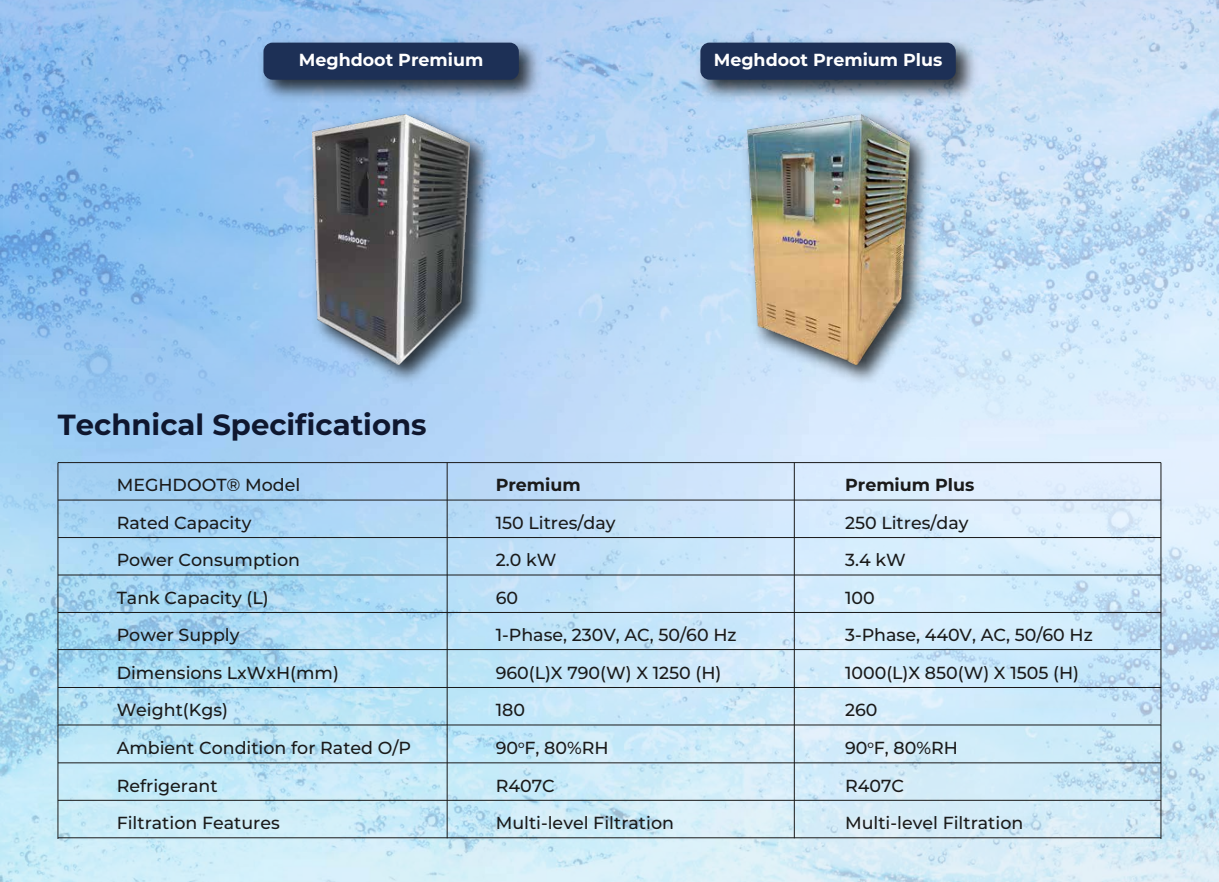
<style>
.page{position:relative;width:1219px;height:882px;background:#fff}
.page>*{position:absolute;margin:0;border:0;box-sizing:border-box;transform-origin:0 0}
.t1{font:700 29px "Montserrat";color:#0f172f}
.t2{font:500 17.38px "Montserrat";color:#1a1a1a}
.t3{font:100 17.38px "Montserrat";color:#fff}
.t4{font:100 17.38px "Montserrat";color:#1a1a1a}
</style>
<div class="page">
<img style="left:0;top:0;width:1219px;height:881px">
<hr style="left:58px;top:724px;width:1103px;height:1px;background:#1a1a1a">
<hr style="left:447px;top:724px;width:1px;height:114px;background:#1a1a1a">
<hr style="left:794px;top:724px;width:1px;height:114px;background:#1a1a1a">
<hr style="left:58px;top:724px;width:1px;height:114px;background:#1a1a1a">
<hr style="left:1161px;top:724px;width:1px;height:114px;background:#1a1a1a">
<hr style="left:58px;top:762px;width:1103px;height:1px;background:#1a1a1a">
<hr style="left:58px;top:800px;width:1103px;height:1px;background:#1a1a1a">
<hr style="left:58px;top:837px;width:1103px;height:1px;background:#1a1a1a">
<img style="left:690px;top:33px;width:294px;height:75px">
<div style="left:700px;top:43px;width:256px;height:37px;background:#1d3056;border-radius:9px"></div>
<img style="left:252px;top:33px;width:294px;height:75px">
<div style="left:263px;top:43px;width:256px;height:37px;background:#1d3056;border-radius:9px"></div>
<img style="left:302px;top:104px;width:196px;height:289px">
<img style="left:313px;top:114px;width:157px;height:250px">
<img style="left:736px;top:104px;width:202px;height:289px">
<img style="left:747px;top:114px;width:162px;height:250px">
<hr style="left:58px;top:462px;width:1103px;height:1px;background:#1a1a1a">
<hr style="left:58px;top:499px;width:1103px;height:1px;background:#1a1a1a">
<hr style="left:58px;top:537px;width:1103px;height:1px;background:#1a1a1a">
<hr style="left:58px;top:574px;width:1103px;height:1px;background:#1a1a1a">
<hr style="left:58px;top:612px;width:1103px;height:1px;background:#1a1a1a">
<hr style="left:58px;top:649px;width:1103px;height:1px;background:#1a1a1a">
<hr style="left:58px;top:687px;width:1103px;height:1px;background:#1a1a1a">
<hr style="left:447px;top:462px;width:1px;height:262px;background:#1a1a1a">
<hr style="left:58px;top:462px;width:1px;height:262px;background:#1a1a1a">
<hr style="left:1161px;top:462px;width:1px;height:262px;background:#1a1a1a">
<hr style="left:794px;top:462px;width:1px;height:262px;background:#1a1a1a">
<p class="t3" style="left:299px;top:49px;width:186px">Meghdoot Premium</p>
<p class="t3" style="left:714px;top:49px;width:230px">Meghdoot Premium Plus</p>
<h1 class="t1" style="left:58px;top:405px;width:370px">Technical Specifications</h1>
<p class="t2" style="left:117px;top:473px;width:185px">MEGHDOOT® Model</p>
<p class="t4" style="left:496px;top:473px;width:87px">Premium</p>
<p class="t4" style="left:845px;top:473px;width:131px">Premium Plus</p>
<p class="t2" style="left:117px;top:511px;width:136px">Rated Capacity</p>
<p class="t2" style="left:496px;top:511px;width:121px">150 Litres/day</p>
<p class="t2" style="left:845px;top:511px;width:125px">250 Litres/day</p>
<p class="t2" style="left:117px;top:548px;width:185px">Power Consumption</p>
<p class="t2" style="left:496px;top:548px;width:62px">2.0 kW</p>
<p class="t2" style="left:845px;top:548px;width:62px">3.4 kW</p>
<p class="t2" style="left:117px;top:586px;width:153px">Tank Capacity (L)</p>
<p class="t2" style="left:496px;top:586px;width:24px">60</p>
<p class="t2" style="left:845px;top:586px;width:31px">100</p>
<p class="t2" style="left:117px;top:623px;width:124px">Power Supply</p>
<p class="t2" style="left:496px;top:623px;width:242px">1-Phase, 230V, AC, 50/60 Hz</p>
<p class="t2" style="left:845px;top:623px;width:249px">3-Phase, 440V, AC, 50/60 Hz</p>
<p class="t2" style="left:117px;top:661px;width:224px">Dimensions LxWxH(mm)</p>
<p class="t2" style="left:496px;top:661px;width:227px">960(L)X 790(W) X 1250 (H)</p>
<p class="t2" style="left:845px;top:661px;width:236px">1000(L)X 850(W) X 1505 (H)</p>
<p class="t2" style="left:117px;top:698px;width:113px">Weight(Kgs)</p>
<p class="t2" style="left:496px;top:698px;width:31px">180</p>
<p class="t2" style="left:845px;top:698px;width:34px">260</p>
<p class="t2" style="left:117px;top:735px;width:296px">Ambient Condition for Rated O/P</p>
<p class="t2" style="left:496px;top:736px;width:114px">90<sup>o</sup>F, 80%RH</p>
<p class="t2" style="left:845px;top:736px;width:114px">90<sup>o</sup>F, 80%RH</p>
<p class="t2" style="left:117px;top:773px;width:102px">Refrigerant</p>
<p class="t2" style="left:496px;top:773px;width:61px">R407C</p>
<p class="t2" style="left:845px;top:773px;width:61px">R407C</p>
<p class="t2" style="left:117px;top:811px;width:165px">Filtration Features</p>
<p class="t2" style="left:496px;top:811px;width:180px">Multi-level Filtration</p>
<p class="t2" style="left:845px;top:811px;width:180px">Multi-level Filtration</p>
</div>
